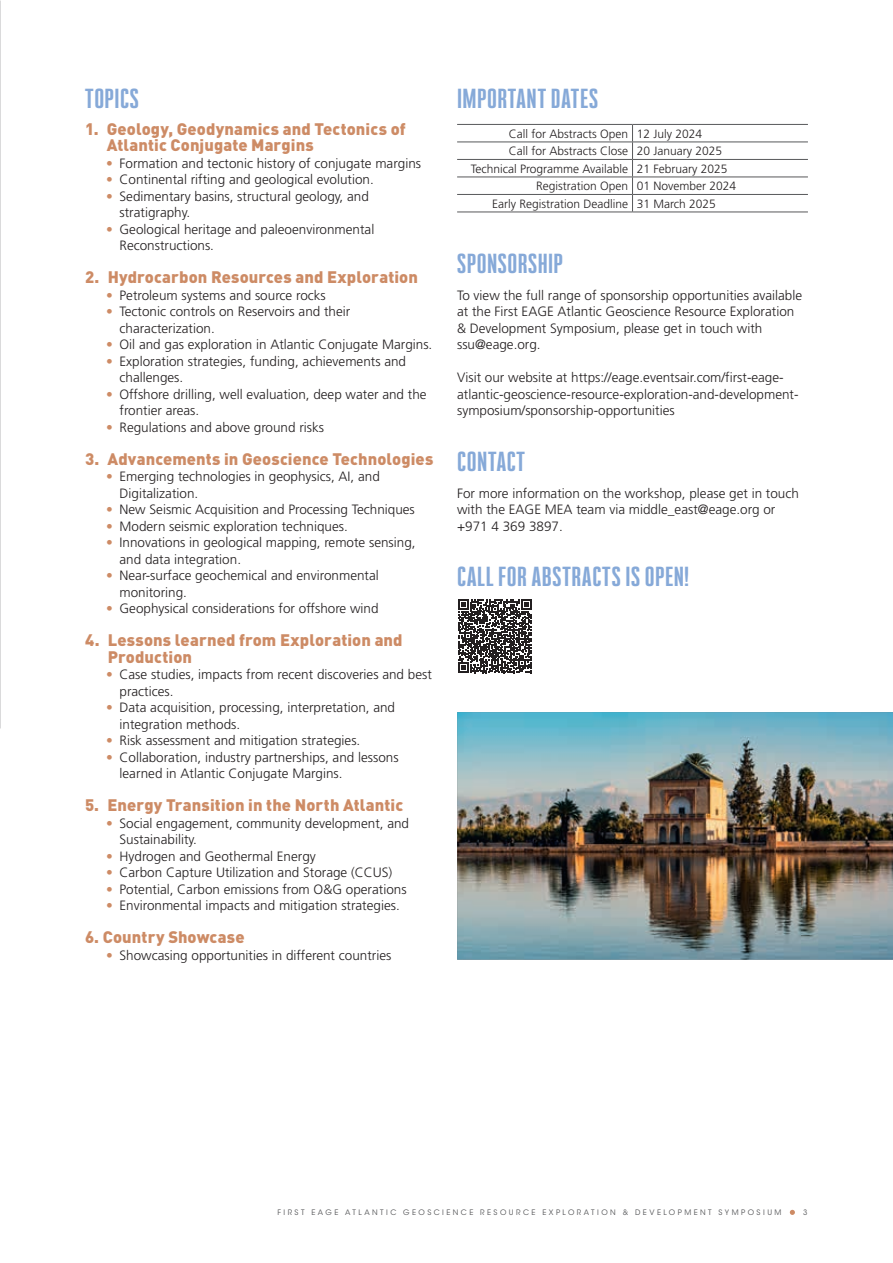
<style>
.page{position:relative;width:893px;height:1263px;background:#fff}
.page>*{position:absolute;margin:0;border:0;box-sizing:border-box;transform-origin:0 0}
._01-HEADER_1{font:900 24px "Bw Stretch";letter-spacing:.03em;color:#86a9d8}
._02-HEADER_2{font:900 16.5px/16.5px "DIN Pro";letter-spacing:.005em;color:#cd8b65}
._00-BODY_text{font:300 13.5px/16.5px "Frutiger LT Std";color:#231f20}
.TABLE_BODY_RIGHT{font:300 12px "Frutiger LT Std";color:#231f20}
.t1{font:7.5px "ITC Avant Garde Std";letter-spacing:.325em;color:#57585a}
.s1{color:#cd8b65}
</style>
<div class="page">
<svg style="left:790px;top:1210px;width:5px;height:5px"></svg>
<hr style="left:457px;top:124px;width:175px;height:1px;background:#57585a">
<hr style="left:632px;top:124px;width:176px;height:1px;background:#57585a">
<hr style="left:457px;top:142px;width:175px;height:1px;background:#57585a">
<hr style="left:632px;top:142px;width:176px;height:1px;background:#57585a">
<hr style="left:457px;top:159px;width:175px;height:1px;background:#57585a">
<hr style="left:632px;top:159px;width:176px;height:1px;background:#57585a">
<hr style="left:457px;top:177px;width:175px;height:1px;background:#57585a">
<hr style="left:632px;top:177px;width:176px;height:1px;background:#57585a">
<hr style="left:457px;top:194px;width:175px;height:1px;background:#57585a">
<hr style="left:632px;top:194px;width:176px;height:1px;background:#57585a">
<svg style="left:632px;top:125px;width:1px;height:87px"></svg>
<hr style="left:457px;top:212px;width:175px;height:1px;background:#57585a">
<hr style="left:632px;top:212px;width:176px;height:1px;background:#57585a">
<svg style="left:458px;top:600px;width:73px;height:73px"></svg>
<img style="left:0;top:0;width:1px;height:729px">
<img style="left:457px;top:712px;width:436px;height:248px">
<p class="_01-HEADER_1" style="left:85px;top:82px;width:55px">TOPICS</p>
<p class="_02-HEADER_2" style="left:107px;top:120px;width:300px;text-indent:-22px">1. Geology, Geodynamics and Tectonics of<br>Atlantic Conjugate Margins</p>
<p class="_00-BODY_text" style="left:106px;top:155px;width:317px"><span class="s1">•</span> Formation and tectonic history of conjugate margins</p>
<p class="_00-BODY_text" style="left:106px;top:171px;width:269px"><span class="s1">•</span> Continental rifting and geological evolution.</p>
<p class="_00-BODY_text" style="left:120px;top:188px;width:251px;text-indent:-13px"><span class="s1">•</span> Sedimentary basins, structural geology, and stratigraphy.</p>
<p class="_00-BODY_text" style="left:120px;top:221px;width:256px;text-indent:-13px"><span class="s1">•</span> Geological heritage and paleoenvironmental<br>Reconstructions.</p>
<p class="_02-HEADER_2" style="left:85px;top:268px;width:334px">2. Hydrocarbon Resources and Exploration</p>
<p class="_00-BODY_text" style="left:106px;top:287px;width:221px"><span class="s1">•</span> Petroleum systems and source rocks</p>
<p class="_00-BODY_text" style="left:120px;top:303px;width:232px;text-indent:-13px"><span class="s1">•</span> Tectonic controls on Reservoirs and their characterization.</p>
<p class="_00-BODY_text" style="left:106px;top:336px;width:328px"><span class="s1">•</span> Oil and gas exploration in Atlantic Conjugate Margins.</p>
<p class="_00-BODY_text" style="left:120px;top:353px;width:288px;text-indent:-13px"><span class="s1">•</span> Exploration strategies, funding, achievements and challenges.</p>
<p class="_00-BODY_text" style="left:120px;top:386px;width:309px;text-indent:-13px"><span class="s1">•</span> Offshore drilling, well evaluation, deep water and the frontier areas.</p>
<p class="_00-BODY_text" style="left:106px;top:419px;width:220px"><span class="s1">•</span> Regulations and above ground risks</p>
<p class="_02-HEADER_2" style="left:85px;top:450px;width:350px">3. Advancements in Geoscience Technologies</p>
<p class="_00-BODY_text" style="left:120px;top:468px;width:262px;text-indent:-13px"><span class="s1">•</span> Emerging technologies in geophysics, AI, and<br>Digitalization.</p>
<p class="_00-BODY_text" style="left:106px;top:501px;width:310px"><span class="s1">•</span> New Seismic Acquisition and Processing Techniques</p>
<p class="_00-BODY_text" style="left:106px;top:518px;width:243px"><span class="s1">•</span> Modern seismic exploration techniques.</p>
<p class="_00-BODY_text" style="left:120px;top:534px;width:298px;text-indent:-13px"><span class="s1">•</span> Innovations in geological mapping, remote sensing, and data integration.</p>
<p class="_00-BODY_text" style="left:120px;top:567px;width:261px;text-indent:-13px"><span class="s1">•</span> Near-surface geochemical and environmental monitoring.</p>
<p class="_00-BODY_text" style="left:106px;top:600px;width:274px"><span class="s1">•</span> Geophysical considerations for offshore wind</p>
<p class="_02-HEADER_2" style="left:108px;top:631px;width:296px;text-indent:-23px">4. Lessons learned from Exploration and<br>Production</p>
<p class="_00-BODY_text" style="left:120px;top:666px;width:314px;text-indent:-13px"><span class="s1">•</span> Case studies, impacts from recent discoveries and best practices.</p>
<p class="_00-BODY_text" style="left:120px;top:699px;width:277px;text-indent:-13px"><span class="s1">•</span> Data acquisition, processing, interpretation, and integration methods.</p>
<p class="_00-BODY_text" style="left:106px;top:732px;width:256px"><span class="s1">•</span> Risk assessment and mitigation strategies.</p>
<p class="_00-BODY_text" style="left:120px;top:749px;width:281px;text-indent:-13px"><span class="s1">•</span> Collaboration, industry partnerships, and lessons learned in Atlantic Conjugate Margins.</p>
<p class="_02-HEADER_2" style="left:85px;top:796px;width:320px">5. Energy Transition in the North Atlantic</p>
<p class="_00-BODY_text" style="left:120px;top:815px;width:291px;text-indent:-13px"><span class="s1">•</span> Social engagement, community development, and<br>Sustainability.</p>
<p class="_00-BODY_text" style="left:106px;top:848px;width:211px"><span class="s1">•</span> Hydrogen and Geothermal Energy</p>
<p class="_00-BODY_text" style="left:106px;top:864px;width:288px"><span class="s1">•</span> Carbon Capture Utilization and Storage (CCUS)</p>
<p class="_00-BODY_text" style="left:106px;top:881px;width:302px"><span class="s1">•</span> Potential, Carbon emissions from O&amp;G operations</p>
<p class="_00-BODY_text" style="left:106px;top:897px;width:295px"><span class="s1">•</span> Environmental impacts and mitigation strategies.</p>
<p class="_02-HEADER_2" style="left:85px;top:928px;width:161px">6. Country Showcase</p>
<p class="_00-BODY_text" style="left:106px;top:947px;width:287px"><span class="s1">•</span> Showcasing opportunities in different countries</p>
<p class="_01-HEADER_1" style="left:457px;top:82px;width:142px">IMPORTANT DATES</p>
<p class="TABLE_BODY_RIGHT" style="left:509px;top:127px;width:121px">Call for Abstracts Open</p>
<p class="TABLE_BODY_RIGHT" style="left:637px;top:127px;width:67px">12 July 2024</p>
<p class="TABLE_BODY_RIGHT" style="left:509px;top:144px;width:121px">Call for Abstracts Close</p>
<p class="TABLE_BODY_RIGHT" style="left:637px;top:144px;width:87px">20 January 2025</p>
<p class="TABLE_BODY_RIGHT" style="left:471px;top:162px;width:159px">Technical Programme Available</p>
<p class="TABLE_BODY_RIGHT" style="left:637px;top:162px;width:92px">21 February 2025</p>
<p class="TABLE_BODY_RIGHT" style="left:536px;top:179px;width:94px">Registration Open</p>
<p class="TABLE_BODY_RIGHT" style="left:637px;top:179px;width:101px">01 November 2024</p>
<p class="TABLE_BODY_RIGHT" style="left:492px;top:197px;width:138px">Early Registration Deadline</p>
<p class="TABLE_BODY_RIGHT" style="left:637px;top:197px;width:81px">31 March 2025</p>
<p class="_01-HEADER_1" style="left:457px;top:247px;width:107px">SPONSORSHIP</p>
<p class="_00-BODY_text" style="left:457px;top:287px;width:347px">To view the full range of sponsorship opportunities available at the First EAGE Atlantic Geoscience Resource Exploration &amp; Development Symposium, please get in touch with ssu@eage.org.</p>
<p class="_00-BODY_text" style="left:457px;top:369px;width:343px">Visit our website at https://eage.eventsair.com/first-eage&shy;atlantic-geoscience-resource-exploration-and-development&shy;symposium/sponsorship-opportunities</p>
<p class="_01-HEADER_1" style="left:457px;top:445px;width:69px">CONTACT</p>
<p class="_00-BODY_text" style="left:457px;top:485px;width:343px">For more information on the workshop, please get in touch with the EAGE MEA team via middle_east@eage.org or +971 4 369 3897.</p>
<p class="_01-HEADER_1" style="left:457px;top:561px;width:234px">CALL FOR ABSTRACTS IS OPEN!</p>
<p class="t1" style="left:278px;top:1208px;width:506px">FIRST EAGE ATLANTIC GEOSCIENCE RESOURCE EXPLORATION &amp; DEVELOPMENT SYMPOSIUM</p>
<p class="t1" style="left:803px;top:1208px;width:6px">3</p>
</div>
